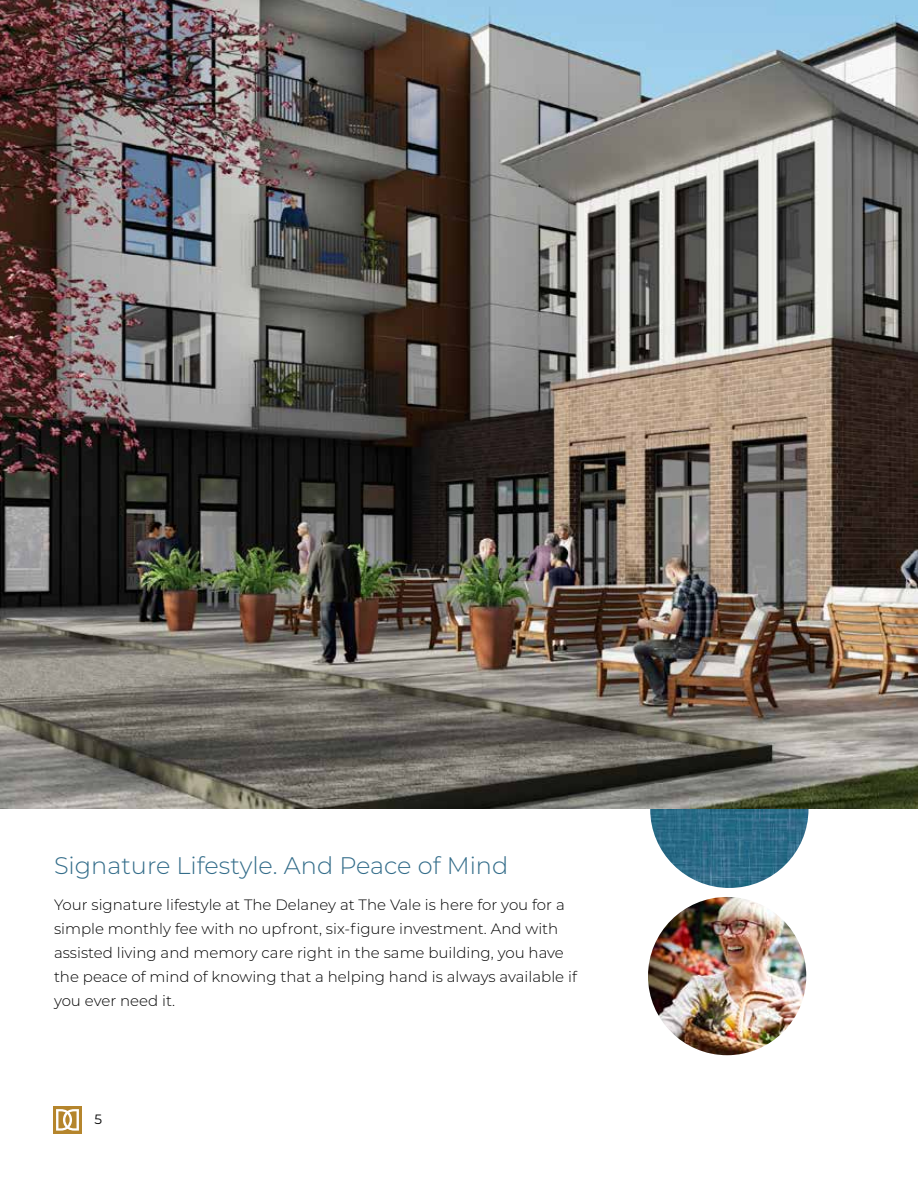
<style>
.page{position:relative;width:918px;height:1188px;background:#fff}
.page>*{position:absolute;margin:0;border:0;box-sizing:border-box;transform-origin:0 0}
.t1{font:300 24px "Montserrat";color:#346d8a}
.t2{font:300 15px/24px "Montserrat";color:#000}
.t3{font:13.5px "Montserrat";color:#000}
</style>
<div class="page">
<img style="left:650px;top:809px;width:159px;height:79px">
<img style="left:648px;top:897px;width:158px;height:158px;border-radius:79px">
<div style="left:53px;top:1106px;width:29px;height:27px;background:#b5852c"></div>
<svg style="left:56px;top:1109px;width:23px;height:22px"></svg>
<img style="left:0;top:0;width:918px;height:809px">
<h1 class="t1" style="left:54px;top:849px;width:456px">Signature Lifestyle. And Peace of Mind</h1>
<p class="t2" style="left:54px;top:892px;width:524px">Your signature lifestyle at The Delaney at The Vale is here for you for a simple monthly fee with no upfront, six-figure investment. And with assisted living and memory care right in the same building, you have the peace of mind of knowing that a helping hand is always available if you ever need it.</p>
<p class="t3" style="left:94px;top:1110px;width:9px">5</p>
</div>
